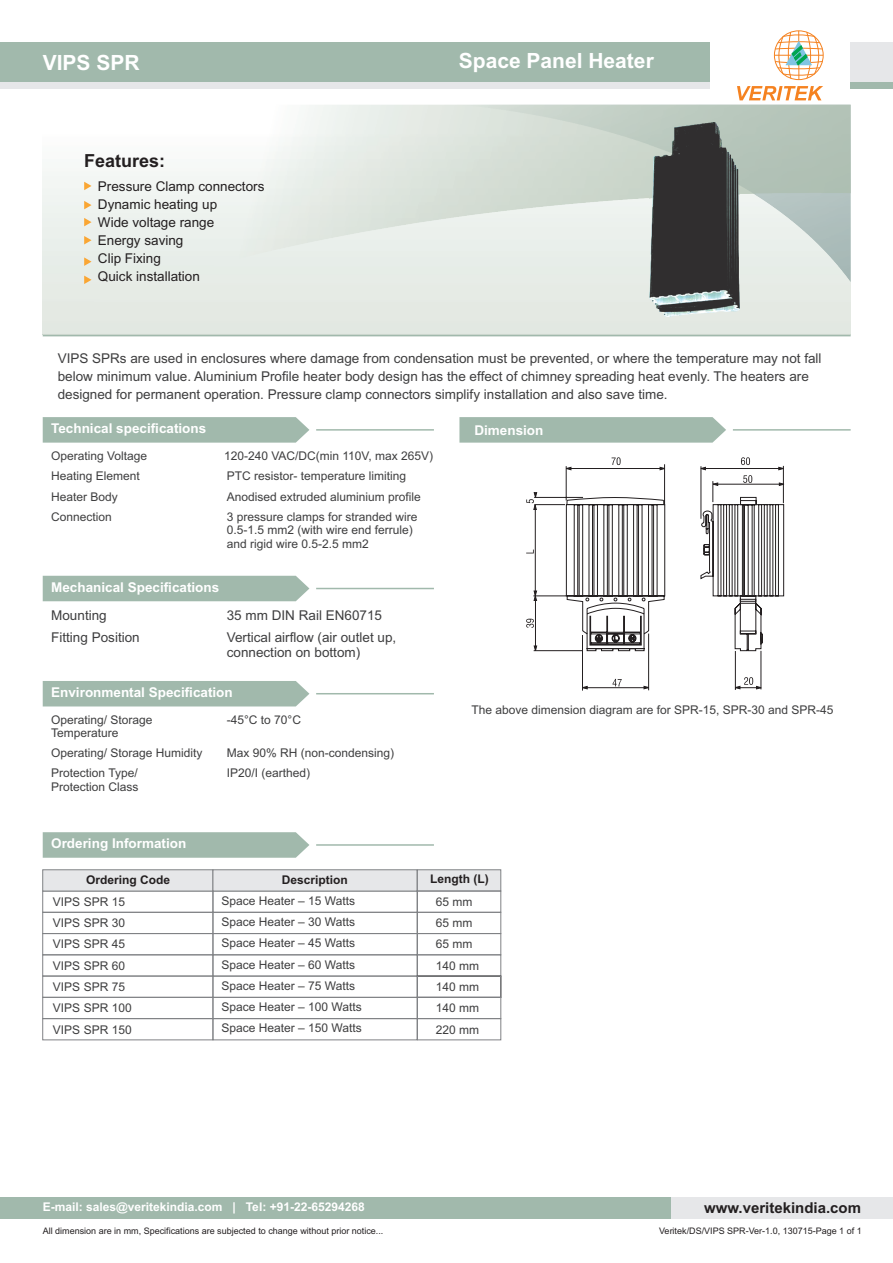
<style>
.page{position:relative;width:893px;height:1263px;background:#fff}
.page>*{position:absolute;margin:0;border:0;box-sizing:border-box;transform-origin:0 0}
.t1{font:700 21px "Arial";color:#fff}
.t2{font:700 18px "Arial";color:#231f20}
.t3{font:700 15px "Arial";color:#231f20}
.t4{font:13.5px/18.1px "Arial";color:#3e3e3f}
.t5{font:700 13.5px "Arial";color:#fff}
.t6{font:13.5px/18.1px "Arial";color:#231f20}
.t7{font:12px/21.3px "Arial";color:#3e3e3f}
.t8{font:700 12px "Arial";color:#fff}
.t9{font:700 12px "Arial";color:#231f20}
.t10{font:9px "Arial";color:#231f20}
</style>
<div class="page">
<div style="left:0;top:42px;width:709px;height:41px;background:#a1b9ac"></div>
<div style="left:0;top:83px;width:709px;height:6px;background:#e6e7e9"></div>
<div style="left:850px;top:42px;width:43px;height:41px;background:#e6e7e9"></div>
<div style="left:850px;top:83px;width:43px;height:6px;background:#a1b9ac"></div>
<hr style="left:43px;top:334px;width:808px;height:2px;background:#a1b9ac">
<div style="left:0;top:1197px;width:671px;height:22px;background:#a1b9ac"></div>
<div style="left:671px;top:1197px;width:222px;height:22px;background:#e6e7e9"></div>
<svg style="left:43px;top:417px;width:266px;height:26px;background:#a4bbaf"></svg>
<hr style="left:316px;top:429px;width:118px;height:2px;background:#a1b9ac">
<div style="left:43px;top:576px;width:266px;height:25px;background:#a1b9ac"></div>
<hr style="left:316px;top:588px;width:118px;height:1px;background:#a1b9ac">
<div style="left:43px;top:681px;width:266px;height:25px;background:#a1b9ac"></div>
<hr style="left:316px;top:693px;width:118px;height:1px;background:#a1b9ac">
<svg style="left:459px;top:417px;width:267px;height:26px;background:#a5bcaf"></svg>
<hr style="left:733px;top:429px;width:118px;height:2px;background:#a1b9ac">
<hr style="left:582px;top:635px;width:1px;height:55px;background:#231f20">
<hr style="left:648px;top:633px;width:1px;height:57px;background:#231f20">
<hr style="left:582px;top:687px;width:66px;height:1px;background:#231f20">
<svg style="left:700px;top:457px;width:85px;height:233px"></svg>
<svg style="left:612px;top:679px;width:10px;height:7px"></svg>
<svg style="left:526px;top:457px;width:140px;height:195px"></svg>
<svg style="left:43px;top:832px;width:266px;height:26px;background:#a4bbaf"></svg>
<hr style="left:316px;top:844px;width:118px;height:2px;background:#a1b9ac">
<div style="left:42px;top:912px;width:171px;height:22px;border:1px solid #808285"></div>
<div style="left:213px;top:912px;width:204px;height:22px;border:1px solid #808285"></div>
<div style="left:42px;top:933px;width:171px;height:22px;border:1px solid #808285"></div>
<div style="left:213px;top:933px;width:204px;height:22px;border:1px solid #808285"></div>
<div style="left:42px;top:954px;width:171px;height:22px;border:1px solid #808285"></div>
<div style="left:213px;top:954px;width:204px;height:22px;border:1px solid #808285"></div>
<div style="left:213px;top:976px;width:204px;height:22px;border:1px solid #808285"></div>
<div style="left:42px;top:1018px;width:171px;height:22px;border:1px solid #808285"></div>
<div style="left:213px;top:997px;width:204px;height:22px;border:1px solid #808285"></div>
<div style="left:213px;top:1018px;width:204px;height:22px;border:1px solid #808285"></div>
<svg style="left:42px;top:869px;width:460px;height:23px;background:#dbdcde"></svg>
<div style="left:417px;top:891px;width:84px;height:22px;border:1px solid #808285"></div>
<div style="left:417px;top:912px;width:84px;height:22px;border:1px solid #808285"></div>
<div style="left:417px;top:933px;width:84px;height:22px;border:1px solid #808285"></div>
<div style="left:417px;top:954px;width:84px;height:22px;border:1px solid #808285"></div>
<div style="left:417px;top:976px;width:84px;height:22px;border:1px solid #808285"></div>
<div style="left:417px;top:997px;width:84px;height:22px;border:1px solid #808285"></div>
<div style="left:417px;top:1018px;width:84px;height:22px;border:1px solid #808285"></div>
<img style="left:43px;top:105px;width:808px;height:215px">
<img style="left:649px;top:122px;width:90px;height:195px">
<svg style="left:84px;top:182px;width:8px;height:8px"></svg>
<svg style="left:84px;top:201px;width:8px;height:8px"></svg>
<svg style="left:84px;top:218px;width:8px;height:8px"></svg>
<svg style="left:84px;top:236px;width:8px;height:8px"></svg>
<svg style="left:84px;top:257px;width:8px;height:9px"></svg>
<svg style="left:84px;top:276px;width:8px;height:8px"></svg>
<div style="left:42px;top:975px;width:171px;height:23px;border:1px solid #808285"></div>
<svg style="left:737px;top:86px;width:86px;height:14px"></svg>
<hr style="left:798px;top:31px;width:1px;height:49px;background:#f58220">
<svg style="left:774px;top:32px;width:49px;height:47px"></svg>
<h1 class="t1" style="left:43px;top:54px;width:98px">VIPS SPR</h1>
<h2 class="t2" style="left:84px;top:154px;width:83px">Features:</h2>
<p class="t6" style="left:98px;top:178px;width:168px">Pressure Clamp connectors<br>Dynamic heating up<br>Wide voltage range<br>Energy saving<br>Clip Fixing<br>Quick installation</p>
<h1 class="t1" style="left:459px;top:52px;width:196px">Space Panel Heater</h1>
<p class="t4" style="left:58px;top:350px;width:765px">VIPS SPRs are used in enclosures where damage from condensation must be prevented, or where the temperature may not fall below minimum value. Aluminium Profile heater body design has the effect of chimney spreading heat evenly. The heaters are designed for permanent operation. Pressure clamp connectors simplify installation and also save time.</p>
<p class="t5" style="left:51px;top:424px;width:157px">Technical specifications</p>
<p class="t5" style="left:474px;top:425px;width:71px">Dimension</p>
<p class="t7" style="left:51px;top:447px;width:98px">Operating Voltage</p>
<p class="t7" style="left:224px;top:447px;width:211px">120-240 VAC/DC(min 110V, max 265V)</p>
<p class="t7" style="left:51px;top:467px;width:90px">Heating Element</p>
<p class="t7" style="left:227px;top:467px;width:181px">PTC resistor- temperature limiting</p>
<p class="t7" style="left:51px;top:487px;width:68px">Heater Body</p>
<p class="t7" style="left:227px;top:487px;width:196px">Anodised extruded aluminium profile</p>
<p class="t7" style="left:51px;top:507px;width:62px">Connection</p>
<p class="t7" style="left:227px;top:511px;width:192px;line-height:13.4px">3 pressure clamps for stranded wire<br>0.5-1.5 mm2 (with wire end ferrule) and rigid wire 0.5-2.5 mm2</p>
<p class="t5" style="left:51px;top:582px;width:170px">Mechanical Specifications</p>
<p class="t4" style="left:51px;top:607px;width:57px">Mounting</p>
<p class="t4" style="left:227px;top:607px;width:157px">35 mm DIN Rail EN60715</p>
<p class="t4" style="left:51px;top:630px;width:90px">Fitting Position</p>
<p class="t4" style="left:227px;top:631px;width:171px;line-height:15.1px">Vertical airflow (air outlet up, connection on bottom)</p>
<p class="t5" style="left:51px;top:687px;width:183px">Environmental Specification</p>
<p class="t7" style="left:51px;top:710px;width:103px">Operating/ Storage</p>
<p class="t7" style="left:227px;top:710px;width:76px">-45°C to 70°C</p>
<p class="t7" style="left:51px;top:724px;width:153px;line-height:20.1px">Temperature<br>Operating/ Storage Humidity</p>
<p class="t7" style="left:227px;top:743px;width:169px">Max 90% RH (non-condensing)</p>
<p class="t7" style="left:51px;top:763px;width:88px">Protection Type/</p>
<p class="t7" style="left:227px;top:763px;width:85px">IP20/I (earthed)</p>
<p class="t7" style="left:51px;top:777px;width:89px">Protection Class</p>
<p class="t5" style="left:51px;top:839px;width:137px">Ordering Information</p>
<p class="t9" style="left:86px;top:875px;width:86px">Ordering Code</p>
<p class="t9" style="left:282px;top:875px;width:68px">Description</p>
<p class="t7" style="left:53px;top:892px;width:74px;text-align:justify">VIPS SPR 15<br>VIPS SPR 30<br>VIPS SPR 45<br>VIPS SPR 60<br>VIPS SPR 75</p>
<p class="t7" style="left:222px;top:891px;width:135px;text-align:justify">Space Heater – 15 Watts Space Heater – 30 Watts Space Heater – 45 Watts Space Heater – 60 Watts Space Heater – 75 Watts</p>
<p class="t7" style="left:53px;top:998px;width:80px">VIPS SPR 100<br>VIPS SPR 150</p>
<p class="t7" style="left:222px;top:997px;width:142px">Space Heater – 100 Watts<br>Space Heater – 150 Watts</p>
<p class="t7" style="left:471px;top:700px;width:364px">The above dimension diagram are for SPR-15, SPR-30 and SPR-45</p>
<p class="t9" style="left:430px;top:874px;width:60px">Length (L)</p>
<p class="t7" style="left:436px;top:892px;width:45px">65 mm<br>65 mm<br>65 mm<br>140 mm<br>140 mm<br>140 mm<br>220 mm</p>
<p class="t8" style="left:43px;top:1202px;width:323px">E-mail: sales@veritekindia.com | Tel: +91-22-65294268</p>
<p class="t3" style="left:704px;top:1202px;width:158px">www.veritekindia.com</p>
<p class="t10" style="left:43px;top:1228px;width:342px">All dimension are in mm, Specifications are subjected to change without prior notice...</p>
<p class="t10" style="left:659px;top:1228px;width:204px">Veritek/DS/VIPS SPR-Ver-1.0, 130715-Page 1 of 1</p>
</div>
